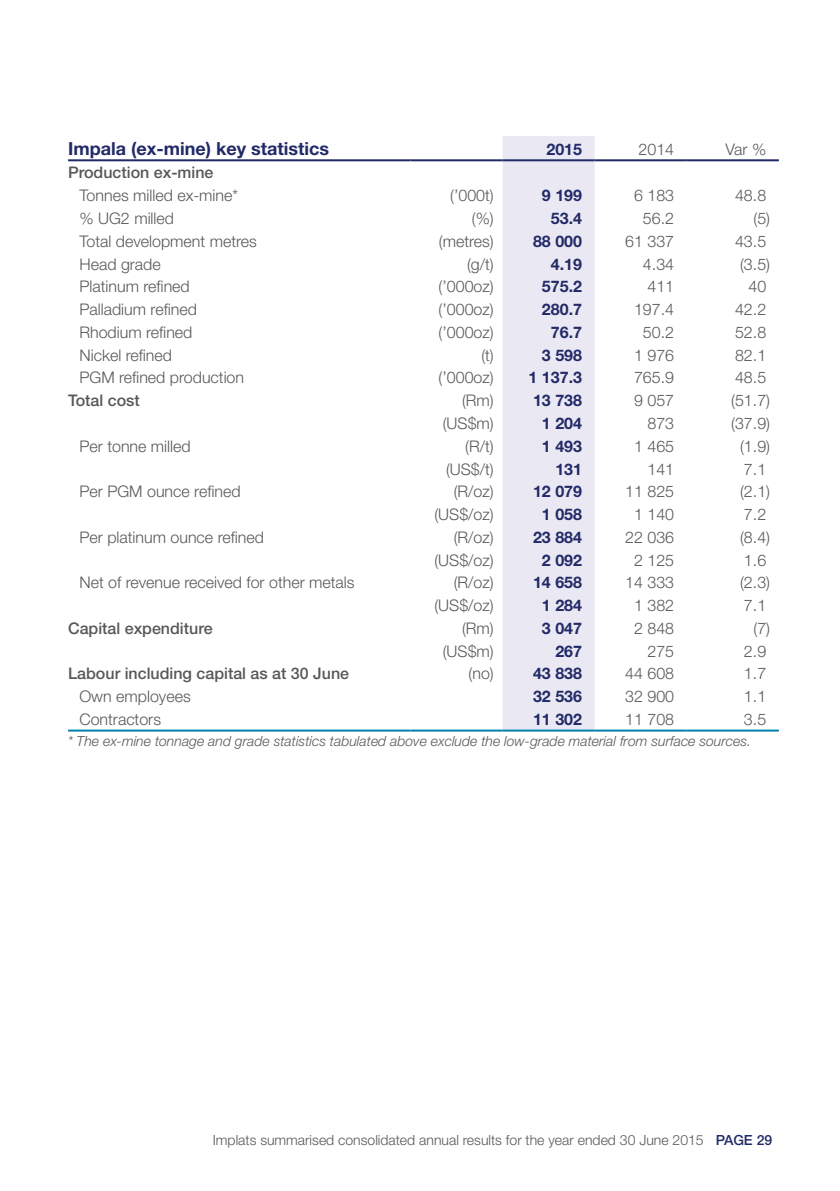
<style>
.page{position:relative;width:840px;height:1191px;background:#fff}
.page>*{position:absolute;margin:0;border:0;box-sizing:border-box;transform-origin:0 0}
.t1{font:700 18px "Helvetica Neue LT Std";color:#222a67}
.t2{font:300 16px "Helvetica Neue LT Std";color:#57585a}
.t3{font:700 16px "Helvetica Neue LT Std";color:#222a67}
.t4{font:500 16px "Helvetica Neue LT Std";color:#57585a}
.t5{font:italic 300 14px "Helvetica Neue LT Std";color:#57585a}
.t6{font:300 14px "Helvetica Neue LT Std";color:#57585a}
.s1{font-weight:500;color:#222a67}
</style>
<div class="page">
<div style="left:502px;top:136px;width:92px;height:593px;background:#eae9f3"></div>
<hr style="left:68px;top:159px;width:342px;height:2px;background:#212a67">
<hr style="left:410px;top:159px;width:92px;height:2px;background:#212a67">
<hr style="left:502px;top:159px;width:92px;height:2px;background:#212a67">
<hr style="left:594px;top:159px;width:92px;height:2px;background:#212a67">
<hr style="left:686px;top:159px;width:92px;height:2px;background:#212a67">
<hr style="left:68px;top:729px;width:342px;height:2px;background:#0082ae">
<hr style="left:410px;top:729px;width:92px;height:2px;background:#0082ae">
<hr style="left:502px;top:729px;width:92px;height:2px;background:#0082ae">
<hr style="left:594px;top:729px;width:92px;height:2px;background:#0082ae">
<hr style="left:686px;top:729px;width:92px;height:2px;background:#0082ae">
<p class="t1" style="left:68px;top:137px;width:262px">Impala (ex-mine) key statistics</p>
<p class="t3" style="left:546px;top:139px;width:37px">2015</p>
<p class="t2" style="left:638px;top:139px;width:37px">2014</p>
<p class="t2" style="left:725px;top:139px;width:42px">Var %</p>
<p class="t4" style="left:68px;top:163px;width:147px">Production ex-mine</p>
<p class="t2" style="left:79px;top:186px;width:160px">Tonnes milled ex-mine*</p>
<p class="t2" style="left:450px;top:186px;width:45px">(’000t)</p>
<p class="t3" style="left:541px;top:186px;width:42px">9 199</p>
<p class="t2" style="left:633px;top:186px;width:42px">6 183</p>
<p class="t2" style="left:734px;top:186px;width:33px">48.8</p>
<p class="t2" style="left:79px;top:208px;width:96px">% UG2 milled</p>
<p class="t2" style="left:471px;top:208px;width:23px">(%)</p>
<p class="t3" style="left:550px;top:208px;width:33px">53.4</p>
<p class="t2" style="left:642px;top:208px;width:33px">56.2</p>
<p class="t2" style="left:753px;top:208px;width:18px">(5)</p>
<p class="t2" style="left:79px;top:231px;width:179px">Total development metres</p>
<p class="t2" style="left:438px;top:231px;width:56px">(metres)</p>
<p class="t3" style="left:532px;top:231px;width:50px">88 000</p>
<p class="t2" style="left:624px;top:231px;width:50px">61 337</p>
<p class="t2" style="left:734px;top:231px;width:33px">43.5</p>
<p class="t2" style="left:79px;top:254px;width:83px">Head grade</p>
<p class="t2" style="left:467px;top:254px;width:28px">(g/t)</p>
<p class="t3" style="left:550px;top:254px;width:33px">4.19</p>
<p class="t2" style="left:642px;top:254px;width:33px">4.34</p>
<p class="t2" style="left:739px;top:254px;width:31px">(3.5)</p>
<p class="t2" style="left:79px;top:277px;width:112px">Platinum refined</p>
<p class="t2" style="left:438px;top:277px;width:57px">(’000oz)</p>
<p class="t3" style="left:541px;top:277px;width:42px">575.2</p>
<p class="t2" style="left:647px;top:277px;width:28px">411</p>
<p class="t2" style="left:748px;top:277px;width:19px">40</p>
<p class="t2" style="left:79px;top:299px;width:119px">Palladium refined</p>
<p class="t2" style="left:438px;top:299px;width:57px">(’000oz)</p>
<p class="t3" style="left:541px;top:299px;width:42px">280.7</p>
<p class="t2" style="left:633px;top:299px;width:42px">197.4</p>
<p class="t2" style="left:734px;top:299px;width:33px">42.2</p>
<p class="t2" style="left:79px;top:322px;width:114px">Rhodium refined</p>
<p class="t2" style="left:438px;top:322px;width:57px">(’000oz)</p>
<p class="t3" style="left:550px;top:322px;width:33px">76.7</p>
<p class="t2" style="left:642px;top:322px;width:33px">50.2</p>
<p class="t2" style="left:734px;top:322px;width:33px">52.8</p>
<p class="t2" style="left:79px;top:345px;width:94px">Nickel refined</p>
<p class="t2" style="left:481px;top:345px;width:14px">(t)</p>
<p class="t3" style="left:541px;top:345px;width:42px">3 598</p>
<p class="t2" style="left:633px;top:345px;width:42px">1 976</p>
<p class="t2" style="left:734px;top:345px;width:33px">82.1</p>
<p class="t2" style="left:79px;top:368px;width:166px">PGM refined production</p>
<p class="t2" style="left:438px;top:368px;width:57px">(’000oz)</p>
<p class="t3" style="left:528px;top:368px;width:55px">1 137.3</p>
<p class="t2" style="left:633px;top:368px;width:42px">765.9</p>
<p class="t2" style="left:734px;top:368px;width:33px">48.5</p>
<p class="t4" style="left:68px;top:391px;width:73px">Total cost</p>
<p class="t2" style="left:462px;top:391px;width:33px">(Rm)</p>
<p class="t3" style="left:532px;top:390px;width:50px">13 738</p>
<p class="t2" style="left:633px;top:391px;width:42px">9 057</p>
<p class="t2" style="left:730px;top:391px;width:40px">(51.7)</p>
<p class="t2" style="left:442px;top:413px;width:52px">(US$m)</p>
<p class="t3" style="left:541px;top:413px;width:42px">1 204</p>
<p class="t2" style="left:647px;top:413px;width:28px">873</p>
<p class="t2" style="left:730px;top:413px;width:40px">(37.9)</p>
<p class="t2" style="left:79px;top:436px;width:113px">Per tonne milled</p>
<p class="t2" style="left:465px;top:436px;width:30px">(R/t)</p>
<p class="t3" style="left:541px;top:436px;width:42px">1 493</p>
<p class="t2" style="left:633px;top:436px;width:42px">1 465</p>
<p class="t2" style="left:739px;top:436px;width:31px">(1.9)</p>
<p class="t2" style="left:446px;top:459px;width:49px">(US$/t)</p>
<p class="t3" style="left:555px;top:459px;width:28px">131</p>
<p class="t2" style="left:647px;top:459px;width:28px">141</p>
<p class="t2" style="left:743px;top:459px;width:24px">7.1</p>
<p class="t2" style="left:79px;top:482px;width:162px">Per PGM ounce refined</p>
<p class="t2" style="left:453px;top:482px;width:42px">(R/oz)</p>
<p class="t3" style="left:532px;top:481px;width:50px">12 079</p>
<p class="t2" style="left:624px;top:482px;width:50px">11 825</p>
<p class="t2" style="left:739px;top:482px;width:31px">(2.1)</p>
<p class="t2" style="left:434px;top:504px;width:61px">(US$/oz)</p>
<p class="t3" style="left:541px;top:504px;width:42px">1 058</p>
<p class="t2" style="left:633px;top:504px;width:42px">1 140</p>
<p class="t2" style="left:743px;top:504px;width:24px">7.2</p>
<p class="t2" style="left:79px;top:527px;width:186px">Per platinum ounce refined</p>
<p class="t2" style="left:453px;top:527px;width:42px">(R/oz)</p>
<p class="t3" style="left:532px;top:527px;width:50px">23 884</p>
<p class="t2" style="left:624px;top:527px;width:50px">22 036</p>
<p class="t2" style="left:739px;top:527px;width:31px">(8.4)</p>
<p class="t2" style="left:434px;top:550px;width:61px">(US$/oz)</p>
<p class="t3" style="left:541px;top:550px;width:42px">2 092</p>
<p class="t2" style="left:633px;top:550px;width:42px">2 125</p>
<p class="t2" style="left:743px;top:550px;width:24px">1.6</p>
<p class="t2" style="left:79px;top:573px;width:276px">Net of revenue received for other metals</p>
<p class="t2" style="left:453px;top:573px;width:42px">(R/oz)</p>
<p class="t3" style="left:532px;top:573px;width:50px">14 658</p>
<p class="t2" style="left:624px;top:573px;width:50px">14 333</p>
<p class="t2" style="left:739px;top:573px;width:31px">(2.3)</p>
<p class="t2" style="left:434px;top:595px;width:61px">(US$/oz)</p>
<p class="t3" style="left:541px;top:595px;width:42px">1 284</p>
<p class="t2" style="left:633px;top:595px;width:42px">1 382</p>
<p class="t2" style="left:743px;top:595px;width:24px">7.1</p>
<p class="t4" style="left:68px;top:618px;width:146px">Capital expenditure</p>
<p class="t2" style="left:462px;top:618px;width:33px">(Rm)</p>
<p class="t3" style="left:541px;top:618px;width:42px">3 047</p>
<p class="t2" style="left:633px;top:618px;width:42px">2 848</p>
<p class="t2" style="left:753px;top:618px;width:18px">(7)</p>
<p class="t2" style="left:442px;top:641px;width:52px">(US$m)</p>
<p class="t3" style="left:555px;top:641px;width:28px">267</p>
<p class="t2" style="left:647px;top:641px;width:28px">275</p>
<p class="t2" style="left:743px;top:641px;width:24px">2.9</p>
<p class="t4" style="left:68px;top:664px;width:282px">Labour including capital as at 30 June</p>
<p class="t2" style="left:468px;top:664px;width:27px">(no)</p>
<p class="t3" style="left:532px;top:664px;width:50px">43 838</p>
<p class="t2" style="left:624px;top:664px;width:50px">44 608</p>
<p class="t2" style="left:743px;top:664px;width:24px">1.7</p>
<p class="t2" style="left:79px;top:687px;width:113px">Own employees</p>
<p class="t3" style="left:532px;top:686px;width:50px">32 536</p>
<p class="t2" style="left:624px;top:687px;width:50px">32 900</p>
<p class="t2" style="left:743px;top:687px;width:24px">1.1</p>
<p class="t2" style="left:79px;top:709px;width:83px">Contractors</p>
<p class="t3" style="left:532px;top:709px;width:50px">11 302</p>
<p class="t2" style="left:624px;top:709px;width:50px">11 708</p>
<p class="t2" style="left:743px;top:709px;width:24px">3.5</p>
<p class="t5" style="left:68px;top:733px;width:684px">* The ex-mine tonnage and grade statistics tabulated above exclude the low-grade material from surface sources.</p>
<p class="t6" style="left:213px;top:1131px;width:560px">Implats summarised consolidated annual results for the year ended 30 June 2015 <span class="s1">PAGE 29</span></p>
</div>
